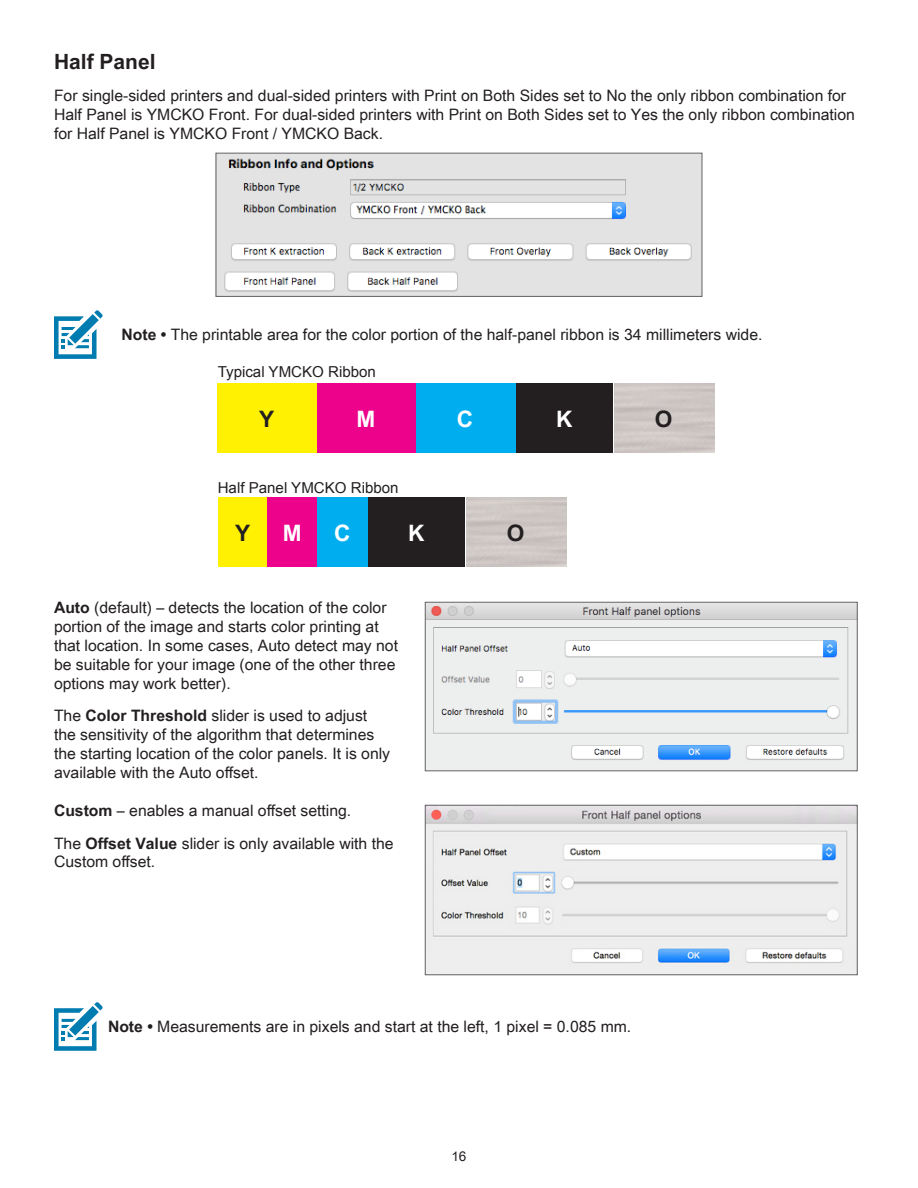
<style>
.page{position:relative;width:918px;height:1188px;background:#fff}
.page>*{position:absolute;margin:0;border:0;box-sizing:border-box;transform-origin:0 0}
.t1{font:700 22.65px "Arial Unicode MS";color:#fff}
.t2{font:700 22.65px "Arial Unicode MS";color:#231f20}
.t3{font:700 21px "Arial Unicode MS";color:#231f20}
.t4{font:15.75px/18.9px "Arial Unicode MS";color:#231f20}
.t5{font:15.15px "Arial";color:#231f20}
.t6{font:13.5px "Arial Unicode MS";color:#231f20}
.s1{font-weight:700}
</style>
<div class="page">
<img style="left:218px;top:155px;width:482px;height:140px">
<div style="left:216px;top:153px;width:486px;height:144px;border:1px solid #636366"></div>
<svg style="left:54px;top:310px;width:49px;height:49px"></svg>
<div style="left:218px;top:383px;width:99px;height:70px;background:#fff101"></div>
<div style="left:317px;top:383px;width:99px;height:70px;background:#ed028c"></div>
<div style="left:514px;top:383px;width:99px;height:70px;background:#231f20"></div>
<div style="left:416px;top:383px;width:99px;height:70px;background:#00aeef"></div>
<div style="left:218px;top:497px;width:50px;height:70px;background:#fff101"></div>
<div style="left:267px;top:497px;width:50px;height:70px;background:#ed028c"></div>
<div style="left:366px;top:497px;width:99px;height:70px;background:#231f20"></div>
<div style="left:317px;top:497px;width:50px;height:70px;background:#00aeef"></div>
<img style="left:427px;top:604px;width:429px;height:165px">
<div style="left:425px;top:602px;width:433px;height:169px;border:1px solid #636366"></div>
<img style="left:427px;top:807px;width:429px;height:166px">
<div style="left:425px;top:805px;width:433px;height:170px;border:1px solid #636366"></div>
<svg style="left:54px;top:1002px;width:49px;height:49px"></svg>
<h2 class="t3" style="left:54px;top:46px;width:103px">Half Panel</h2>
<p class="t4" style="left:54px;top:86px;width:802px">For single-sided printers and dual-sided printers with Print on Both Sides set to No the only ribbon combination for<br>Half Panel is YMCKO Front. For dual-sided printers with Print on Both Sides set to Yes the only ribbon combination for Half Panel is YMCKO Front / YMCKO Back.</p>
<p class="t4" style="left:122px;top:325px;width:643px"><span class="s1">Note •</span> The printable area for the color portion of the half-panel ribbon is 34 millimeters wide.</p>
<p class="t5" style="left:218px;top:362px;width:160px">Typical YMCKO Ribbon</p>
<h1 class="t2" style="left:259px;top:402px;width:17px">Y</h1>
<h1 class="t1" style="left:356px;top:402px;width:20px">M</h1>
<h1 class="t1" style="left:457px;top:402px;width:18px">C</h1>
<h1 class="t1" style="left:556px;top:402px;width:18px">K</h1>
<h1 class="t2" style="left:655px;top:402px;width:19px">O</h1>
<p class="t5" style="left:218px;top:478px;width:182px">Half Panel YMCKO Ribbon</p>
<h1 class="t2" style="left:235px;top:516px;width:17px">Y</h1>
<h1 class="t1" style="left:283px;top:516px;width:20px">M</h1>
<h1 class="t1" style="left:334px;top:516px;width:18px">C</h1>
<h1 class="t1" style="left:408px;top:516px;width:18px">K</h1>
<h1 class="t2" style="left:507px;top:516px;width:19px">O</h1>
<p class="t4" style="left:54px;top:598px;width:346px"><span class="s1">Auto</span> (default) – detects the location of the color portion of the image and starts color printing at that location. In some cases, Auto detect may not be suitable for your image (one of the other three options may work better).</p>
<p class="t4" style="left:54px;top:706px;width:338px">The <span class="s1">Color Threshold</span> slider is used to adjust the sensitivity of the algorithm that determines the starting location of the color panels. It is only available with the Auto offset.</p>
<p class="t4" style="left:54px;top:794px;width:341px;line-height:32.4px"><span class="s1">Custom</span> – enables a manual offset setting.<br>The <span class="s1">Offset Value</span> slider is only available with the</p>
<p class="t4" style="left:54px;top:852px;width:103px">Custom offset.</p>
<p class="t4" style="left:108px;top:1017px;width:525px"><span class="s1">Note •</span> Measurements are in pixels and start at the left, 1 pixel = 0.085 mm.</p>
<p class="t6" style="left:451px;top:1146px;width:17px">16</p>
</div>
